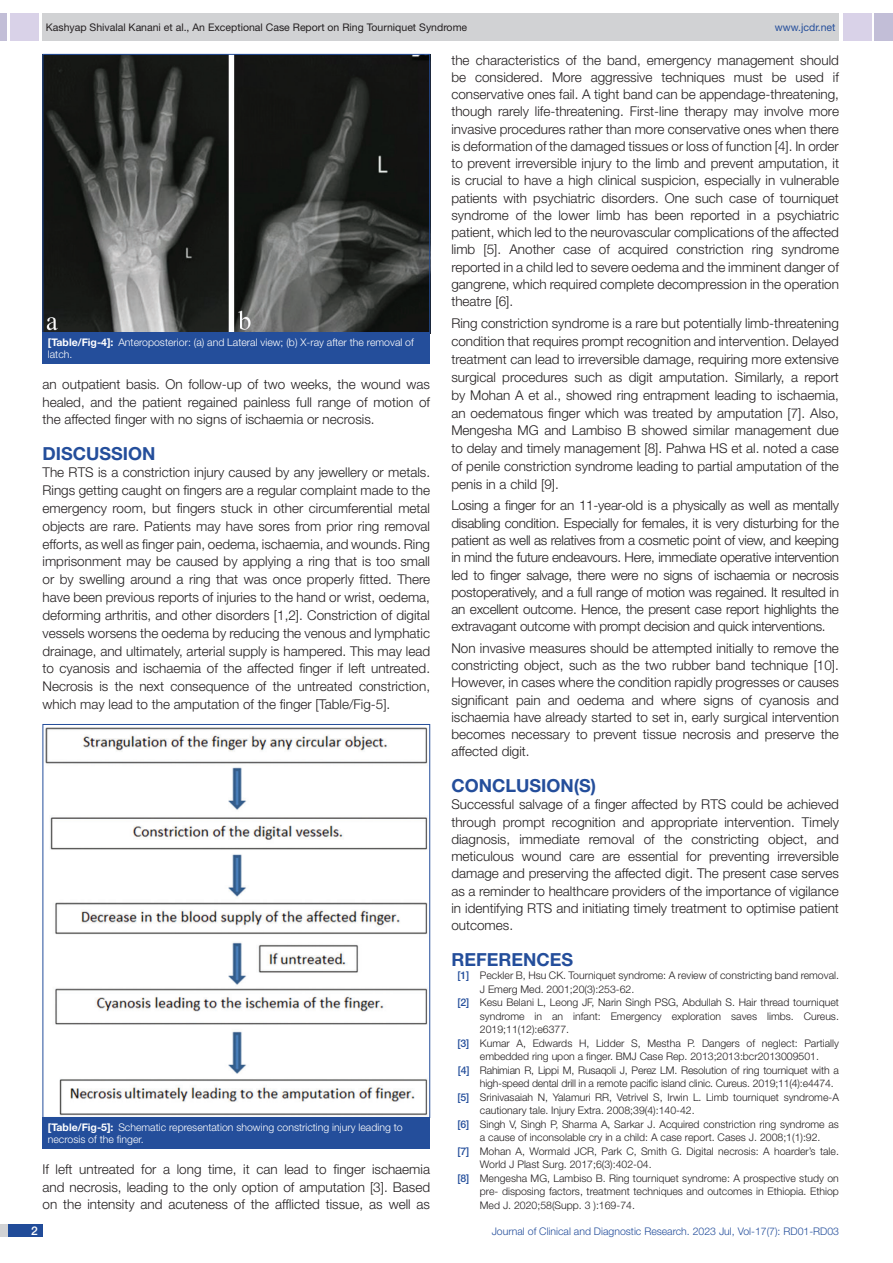
<style>
.page{position:relative;width:893px;height:1263px;background:#fff}
.page>*{position:absolute;margin:0;border:0;box-sizing:border-box;transform-origin:0 0}
.Heading{font:700 18px "Helvetica Neue";color:#244e9b}
.Body_text{font:300 13.5px/17.2px "Helvetica Neue";color:#231f20;text-align:justify}
.t1{font:500 12px "Helvetica Neue";color:#fff}
.t2{font:300 10.5px "Helvetica Neue";color:#231f20}
.TABLE_FIG{font:300 10.5px/12.6px "Helvetica Neue";color:#fff}
.t3{font:10.5px "Helvetica Neue";color:#231f20}
.t4{font:300 10.5px "Helvetica Neue";color:#244e9b}
.t5{font:10.5px "Helvetica Neue";color:#244e9b}
.s1{font-weight:700}
.s2{font-weight:500;color:#244e9b}
</style>
<div class="page">
<div style="left:0;top:13px;width:7px;height:28px;background:#c2bed7"></div>
<div style="left:10px;top:13px;width:29px;height:28px;background:#d9d2e8"></div>
<div style="left:43px;top:13px;width:796px;height:28px;background:#d1d2d4"></div>
<div style="left:875px;top:13px;width:18px;height:28px;background:#c2bed7"></div>
<div style="left:843px;top:13px;width:29px;height:28px;background:#d9d2e8"></div>
<div style="left:0;top:1224px;width:43px;height:13px;background:#d1d2d4"></div>
<div style="left:8px;top:1224px;width:35px;height:13px;background:#214c99"></div>
<img style="left:45px;top:56px;width:383px;height:275px">
<div style="left:43px;top:54px;width:387px;height:279px;border:1px solid #244e9b"></div>
<div style="left:43px;top:332px;width:387px;height:32px;background:#244e9b"></div>
<img style="left:45px;top:727px;width:383px;height:389px">
<div style="left:43px;top:1117px;width:387px;height:32px;background:#244e9b"></div>
<p class="t3" style="left:46px;top:21px;width:423px">Kashyap Shivalal Kanani et al., An Exceptional Case Report on Ring Tourniquet Syndrome</p>
<p class="t5" style="left:775px;top:21px;width:62px">www.jcdr.net</p>
<p class="TABLE_FIG" style="left:48px;top:335px;width:367px"><span class="s1">[Table/Fig-4]:</span> Anteroposterior: (a) and Lateral view; (b) X-ray after the removal of latch.</p>
<p class="Body_text" style="left:43px;top:376px;width:389px">an outpatient basis. On follow-up of two weeks, the wound was healed, and the patient regained painless full range of motion of the affected finger with no signs of ischaemia or necrosis.</p>
<p class="Heading" style="left:43px;top:442px;width:115px">DISCUSSION</p>
<p class="Body_text" style="left:43px;top:463px;width:389px;line-height:17.9px">The RTS is a constriction injury caused by any jewellery or metals.<br>Rings getting caught on fingers are a regular complaint made to the emergency room, but fingers stuck in other circumferential metal objects are rare. Patients may have sores from prior ring removal efforts, as well as finger pain, oedema, ischaemia, and wounds. Ring imprisonment may be caused by applying a ring that is too small or by swelling around a ring that was once properly fitted. There have been previous reports of injuries to the hand or wrist, oedema, deforming arthritis, and other disorders [1,2]. Constriction of digital vessels worsens the oedema by reducing the venous and lymphatic drainage, and ultimately, arterial supply is hampered. This may lead to cyanosis and ischaemia of the affected finger if left untreated.<br>Necrosis is the next consequence of the untreated constriction, which may lead to the amputation of the finger [Table/Fig-5].</p>
<p class="TABLE_FIG" style="left:48px;top:1120px;width:356px"><span class="s1">[Table/Fig-5]:</span> Schematic representation showing constricting injury leading to necrosis of the finger.</p>
<p class="Body_text" style="left:43px;top:1160px;width:389px">If left untreated for a long time, it can lead to finger ischaemia and necrosis, leading to the only option of amputation [3]. Based on the intensity and acuteness of the afflicted tissue, as well as</p>
<p class="Body_text" style="left:451px;top:51px;width:389px">the characteristics of the band, emergency management should be considered. More aggressive techniques must be used if conservative ones fail. A tight band can be appendage-threatening, though rarely life-threatening. First-line therapy may involve more invasive procedures rather than more conservative ones when there is deformation of the damaged tissues or loss of function [4]. In order to prevent irreversible injury to the limb and prevent amputation, it is crucial to have a high clinical suspicion, especially in vulnerable patients with psychiatric disorders. One such case of tourniquet syndrome of the lower limb has been reported in a psychiatric patient, which led to the neurovascular complications of the affected limb [5]. Another case of acquired constriction ring syndrome reported in a child led to severe oedema and the imminent danger of gangrene, which required complete decompression in the operation theatre [6].</p>
<p class="Body_text" style="left:451px;top:314px;width:389px;line-height:17.9px">Ring constriction syndrome is a rare but potentially limb-threatening condition that requires prompt recognition and intervention. Delayed treatment can lead to irreversible damage, requiring more extensive surgical procedures such as digit amputation. Similarly, a report by Mohan A et al., showed ring entrapment leading to ischaemia, an oedematous finger which was treated by amputation [7]. Also, Mengesha MG and Lambiso B showed similar management due to delay and timely management [8]. Pahwa HS et al. noted a case of penile constriction syndrome leading to partial amputation of the penis in a child [9].</p>
<p class="Body_text" style="left:451px;top:497px;width:389px">Losing a finger for an 11-year-old is a physically as well as mentally disabling condition. Especially for females, it is very disturbing for the patient as well as relatives from a cosmetic point of view, and keeping in mind the future endeavours. Here, immediate operative intervention led to finger salvage, there were no signs of ischaemia or necrosis postoperatively, and a full range of motion was regained. It resulted in an excellent outcome. Hence, the present case report highlights the extravagant outcome with prompt decision and quick interventions.</p>
<p class="Body_text" style="left:451px;top:639px;width:389px">Non invasive measures should be attempted initially to remove the constricting object, such as the two rubber band technique [10].<br>However, in cases where the condition rapidly progresses or causes significant pain and oedema and where signs of cyanosis and ischaemia have already started to set in, early surgical intervention becomes necessary to prevent tissue necrosis and preserve the affected digit.</p>
<p class="Heading" style="left:451px;top:774px;width:146px">CONCLUSION(S)</p>
<p class="Body_text" style="left:451px;top:795px;width:389px">Successful salvage of a finger affected by RTS could be achieved through prompt recognition and appropriate intervention. Timely diagnosis, immediate removal of the constricting object, and meticulous wound care are essential for preventing irreversible damage and preserving the affected digit. The present case serves as a reminder to healthcare providers of the importance of vigilance in identifying RTS and initiating timely treatment to optimise patient outcomes.</p>
<p class="Heading" style="left:451px;top:948px;width:123px">REFERENCES</p>
<p class="t2" style="left:457px;top:969px;width:383px"><span class="s2">[1]</span> Peckler B, Hsu CK. Tourniquet syndrome: A review of constricting band removal.</p>
<p class="t2" style="left:480px;top:983px;width:156px">J Emerg Med. 2001;20(3):253-62.</p>
<p class="t2" style="left:457px;top:996px;width:383px"><span class="s2">[2]</span> Kesu Belani L, Leong JF, Narin Singh PSG, Abdullah S. Hair thread tourniquet</p>
<p class="t2" style="left:480px;top:1010px;width:361px">syndrome in an infant: Emergency exploration saves limbs. Cureus.</p>
<p class="t2" style="left:480px;top:1023px;width:91px">2019;11(12):e6377.</p>
<p class="t2" style="left:457px;top:1037px;width:383px"><span class="s2">[3]</span> Kumar A, Edwards H, Lidder S, Mestha P. Dangers of neglect: Partially</p>
<p class="t2" style="left:480px;top:1050px;width:341px">embedded ring upon a finger. BMJ Case Rep. 2013;2013:bcr2013009501.</p>
<p class="t2" style="left:458px;top:1064px;width:383px"><span class="s2">[4]</span> Rahimian R, Lippi M, Rusaqoli J, Perez LM. Resolution of ring tourniquet with a</p>
<p class="t2" style="left:480px;top:1077px;width:355px">high-speed dental drill in a remote pacific island clinic. Cureus. 2019;11(4):e4474.</p>
<p class="t2" style="left:457px;top:1091px;width:383px"><span class="s2">[5]</span> Srinivasaiah N, Yalamuri RR, Vetrivel S, Irwin L. Limb tourniquet syndrome-A</p>
<p class="t2" style="left:480px;top:1104px;width:216px">cautionary tale. Injury Extra. 2008;39(4):140-42.</p>
<p class="t2" style="left:457px;top:1118px;width:383px"><span class="s2">[6]</span> Singh V, Singh P, Sharma A, Sarkar J. Acquired constriction ring syndrome as</p>
<p class="t2" style="left:480px;top:1131px;width:342px">a cause of inconsolable cry in a child: A case report. Cases J. 2008;1(1):92.</p>
<p class="t2" style="left:457px;top:1145px;width:383px"><span class="s2">[7]</span> Mohan A, Wormald JCR, Park C, Smith G. Digital necrosis: A hoarder’s tale.</p>
<p class="t2" style="left:480px;top:1158px;width:173px">World J Plast Surg. 2017;6(3):402-04.</p>
<p class="t2" style="left:457px;top:1172px;width:383px"><span class="s2">[8]</span> Mengesha MG, Lambiso B. Ring tourniquet syndrome: A prospective study on</p>
<p class="t2" style="left:480px;top:1185px;width:361px">pre- disposing factors, treatment techniques and outcomes in Ethiopia. Ethiop</p>
<p class="t2" style="left:480px;top:1199px;width:157px">Med J. 2020;58(Supp. 3 ):169-74.</p>
<p class="t1" style="left:31px;top:1223px;width:8px">2</p>
<p class="t4" style="left:492px;top:1225px;width:349px">Journal of Clinical and Diagnostic Research. 2023 Jul, Vol-17(7): RD01-RD03</p>
</div>
